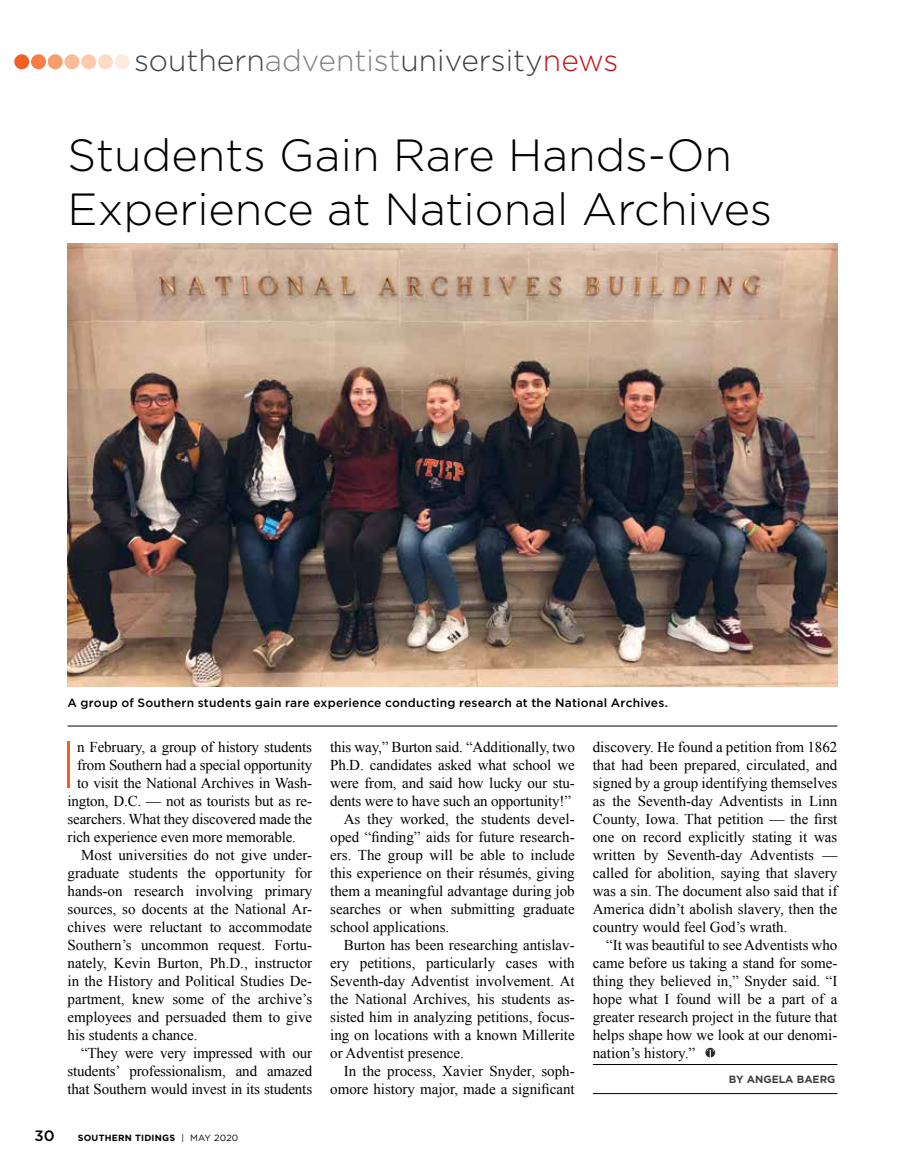
<style>
.page{position:relative;width:905px;height:1175px;background:#fff}
.page>*{position:absolute;margin:0;border:0;box-sizing:border-box;transform-origin:0 0}
.t1{font:200 66.45px "Gotham";color:#f15f22}
.t2{font:300 45px/54px "Gotham";color:#000}
.t3{font:300 30px "Gotham";color:#414042}
.t4{font:15px "Times New Roman";color:#000}
.t5{font:500 15px "Gotham";color:#000}
.t6{font:500 12px "Gotham";letter-spacing:.015em;color:#000}
.t7{font:700 10.5px "Gotham";color:#414042}
.t8{font:700 9px "Gotham";letter-spacing:.025em;color:#000}
.s1{color:#808285}
.s2{color:#c2151c}
.s3{font-weight:400}
</style>
<div class="page">
<svg style="left:705px;top:1047px;width:10px;height:10px"></svg>
<svg style="left:706px;top:1049px;width:7px;height:8px"></svg>
<div style="left:14px;top:54px;width:15px;height:15px;background:#f15f22;border-radius:50%"></div>
<div style="left:31px;top:54px;width:15px;height:15px;background:#f57e45;border-radius:50%"></div>
<div style="left:48px;top:54px;width:15px;height:15px;background:#f89c6c;border-radius:50%"></div>
<div style="left:64px;top:54px;width:15px;height:15px;background:#fbbb96;border-radius:50%"></div>
<div style="left:81px;top:54px;width:15px;height:15px;background:#fccbad;border-radius:50%"></div>
<div style="left:98px;top:54px;width:15px;height:15px;background:#fddbc5;border-radius:50%"></div>
<div style="left:115px;top:54px;width:15px;height:15px;background:#feebdf;border-radius:50%"></div>
<hr style="left:592px;top:1093px;width:245px;height:1px;background:#000">
<hr style="left:592px;top:1064px;width:245px;height:1px;background:#000">
<img style="left:68px;top:244px;width:769px;height:442px">
<hr style="left:68px;top:725px;width:769px;height:1px;background:#000">
<p class="t3" style="left:134px;top:42px;width:486px">southern<span class="s1">adventist</span>university<span class="s2">news</span></p>
<p class="t2" style="left:68px;top:127px;width:706px">Students Gain Rare Hands-On<br>Experience at National Archives</p>
<p class="t6" style="left:68px;top:695px;width:602px">A group of Southern students gain rare experience conducting research at the National Archives.</p>
<p class="t1" style="left:60px;top:723px;width:19px">I</p>
<p class="t4" style="left:77px;top:737px;width:236px">n February, a group of history students</p>
<p class="t4" style="left:77px;top:755px;width:236px">from Southern had a special opportunity</p>
<p class="t4" style="left:77px;top:773px;width:236px">to visit the National Archives in Wash-</p>
<p class="t4" style="left:67px;top:791px;width:246px">ington, D.C. — not as tourists but as re-</p>
<p class="t4" style="left:67px;top:809px;width:246px">searchers. What they discovered made the</p>
<p class="t4" style="left:67px;top:827px;width:230px">rich experience even more memorable.</p>
<p class="t4" style="left:81px;top:845px;width:233px">Most universities do not give under-</p>
<p class="t4" style="left:67px;top:863px;width:246px">graduate students the opportunity for</p>
<p class="t4" style="left:67px;top:881px;width:246px">hands-on research involving primary</p>
<p class="t4" style="left:67px;top:899px;width:246px">sources, so docents at the National Ar-</p>
<p class="t4" style="left:67px;top:917px;width:246px">chives were reluctant to accommodate</p>
<p class="t4" style="left:67px;top:935px;width:246px">Southern’s uncommon request. Fortu-</p>
<p class="t4" style="left:67px;top:953px;width:246px">nately, Kevin Burton, Ph.D., instructor</p>
<p class="t4" style="left:67px;top:971px;width:246px">in the History and Political Studies De-</p>
<p class="t4" style="left:67px;top:989px;width:246px">partment, knew some of the archive’s</p>
<p class="t4" style="left:67px;top:1007px;width:246px">employees and persuaded them to give</p>
<p class="t4" style="left:67px;top:1025px;width:131px">his students a chance.</p>
<p class="t4" style="left:81px;top:1043px;width:232px">“They were very impressed with our</p>
<p class="t4" style="left:67px;top:1061px;width:246px">students’ professionalism, and amazed</p>
<p class="t4" style="left:67px;top:1079px;width:246px">that Southern would invest in its students</p>
<p class="t5" style="left:34px;top:1126px;width:22px">30</p>
<p class="t8" style="left:78px;top:1132px;width:162px">SOUTHERN TIDINGS <span class="s3">| MAY 2020</span></p>
<p class="t4" style="left:330px;top:737px;width:246px">this way,” Burton said. “Additionally, two</p>
<p class="t4" style="left:330px;top:755px;width:246px">Ph.D. candidates asked what school we</p>
<p class="t4" style="left:330px;top:773px;width:246px">were from, and said how lucky our stu-</p>
<p class="t4" style="left:330px;top:791px;width:242px">dents were to have such an opportunity!”</p>
<p class="t4" style="left:343px;top:809px;width:233px">As they worked, the students devel-</p>
<p class="t4" style="left:330px;top:827px;width:246px">oped “finding” aids for future research-</p>
<p class="t4" style="left:330px;top:845px;width:246px">ers. The group will be able to include</p>
<p class="t4" style="left:330px;top:863px;width:246px">this experience on their résumés, giving</p>
<p class="t4" style="left:330px;top:881px;width:246px">them a meaningful advantage during job</p>
<p class="t4" style="left:330px;top:899px;width:246px">searches or when submitting graduate</p>
<p class="t4" style="left:330px;top:917px;width:121px">school applications.</p>
<p class="t4" style="left:343px;top:935px;width:232px">Burton has been researching antislav-</p>
<p class="t4" style="left:330px;top:953px;width:246px">ery petitions, particularly cases with</p>
<p class="t4" style="left:330px;top:971px;width:246px">Seventh-day Adventist involvement. At</p>
<p class="t4" style="left:330px;top:989px;width:246px">the National Archives, his students as-</p>
<p class="t4" style="left:330px;top:1007px;width:246px">sisted him in analyzing petitions, focus-</p>
<p class="t4" style="left:330px;top:1025px;width:246px">ing on locations with a known Millerite</p>
<p class="t4" style="left:330px;top:1043px;width:135px">or Adventist presence.</p>
<p class="t4" style="left:343px;top:1061px;width:232px">In the process, Xavier Snyder, soph-</p>
<p class="t4" style="left:330px;top:1079px;width:246px">omore history major, made a significant</p>
<p class="t4" style="left:592px;top:737px;width:246px">discovery. He found a petition from 1862</p>
<p class="t4" style="left:592px;top:755px;width:246px">that had been prepared, circulated, and</p>
<p class="t4" style="left:592px;top:773px;width:246px">signed by a group identifying themselves</p>
<p class="t4" style="left:592px;top:791px;width:246px">as the Seventh-day Adventists in Linn</p>
<p class="t4" style="left:592px;top:809px;width:246px">County, Iowa. That petition — the first</p>
<p class="t4" style="left:592px;top:827px;width:246px">one on record explicitly stating it was</p>
<p class="t4" style="left:592px;top:845px;width:246px">written by Seventh-day Adventists —</p>
<p class="t4" style="left:592px;top:863px;width:246px">called for abolition, saying that slavery</p>
<p class="t4" style="left:592px;top:881px;width:246px">was a sin. The document also said that if</p>
<p class="t4" style="left:592px;top:899px;width:246px">America didn’t abolish slavery, then the</p>
<p class="t4" style="left:592px;top:917px;width:196px">country would feel God’s wrath.</p>
<p class="t4" style="left:606px;top:935px;width:233px">“It was beautiful to see Adventists who</p>
<p class="t4" style="left:592px;top:953px;width:246px">came before us taking a stand for some-</p>
<p class="t4" style="left:592px;top:971px;width:246px">thing they believed in,” Snyder said. “I</p>
<p class="t4" style="left:592px;top:989px;width:246px">hope what I found will be a part of a</p>
<p class="t4" style="left:592px;top:1007px;width:246px">greater research project in the future that</p>
<p class="t4" style="left:592px;top:1025px;width:246px">helps shape how we look at our denomi-</p>
<p class="t4" style="left:592px;top:1043px;width:104px">nation’s history.”</p>
<p class="t7" style="left:729px;top:1072px;width:108px">BY ANGELA BAERG</p>
</div>
